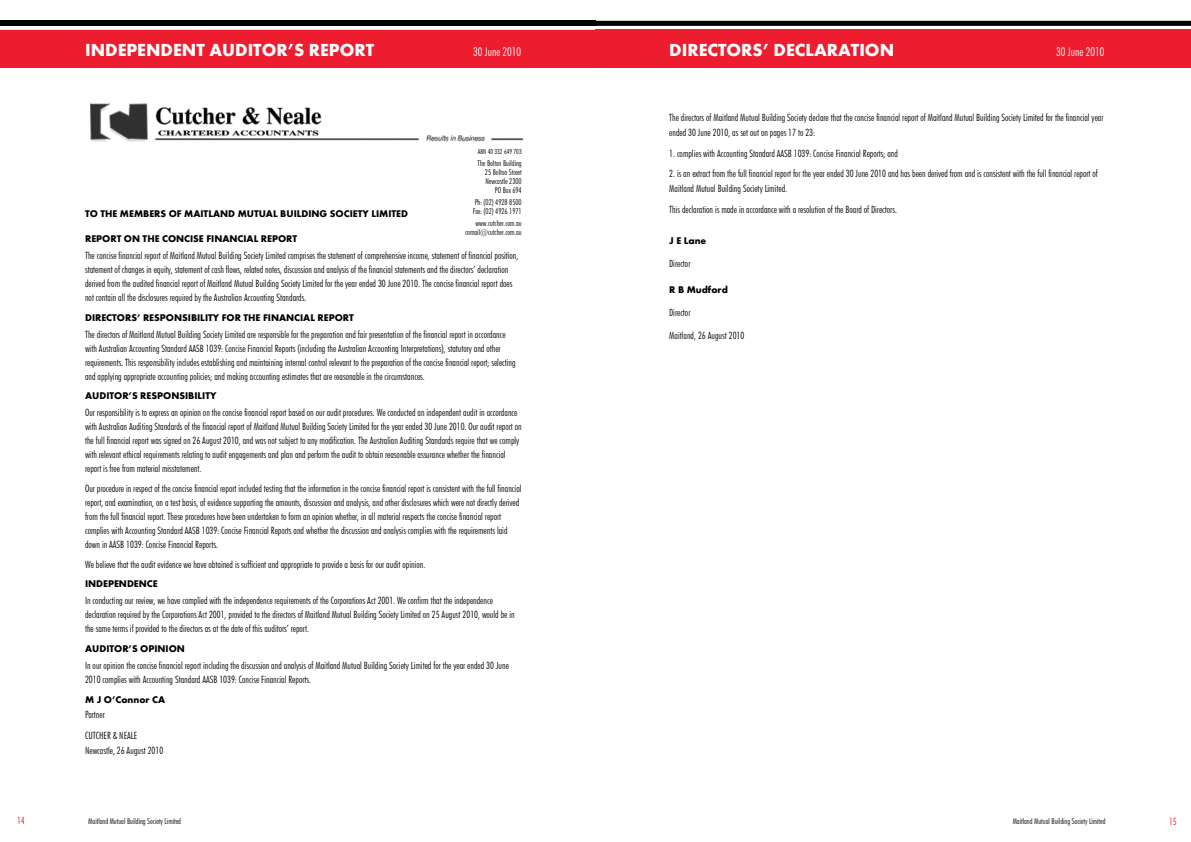
<style>
.page{position:relative;width:1191px;height:842px;background:#fff}
.page>*{position:absolute;margin:0;border:0;box-sizing:border-box;transform-origin:0 0}
.t1{font:700 18px "Futura";color:#fff}
.t2{font:300 condensed 12px "Futura BT";color:#fff}
.t3{font:300 condensed 10px/14px "Futura BT";color:#000}
.t4{font:700 10px "Futura";color:#000}
.t5{font:300 condensed 10px "Futura BT";color:#ed1c2e}
.t6{font:300 condensed 8px/9px "Futura BT";color:#000;text-align:right}
.t7{font:300 condensed 7px "Futura BT";color:#000}
</style>
<div class="page">
<svg style="left:0;top:21px;width:1191px;height:47px;background:#d52938"></svg>
<img style="left:90px;top:103px;width:434px;height:39px">
<h1 class="t1" style="left:85px;top:39px;width:291px">INDEPENDENT AUDITOR’S REPORT</h1>
<p class="t2" style="left:473px;top:44px;width:50px">30 June 2010</p>
<p class="t7" style="left:478px;top:147px;width:45px">ABN 40 332 649 703</p>
<p class="t6" style="left:477px;top:159px;width:46px">The Bolton Building<br>25 Bolton Street<br>Newcastle 2300<br>PO Box 694</p>
<p class="t6" style="left:473px;top:197px;width:50px;text-align:left">Ph: (02) 4928 8500<br>Fax: (02) 4926 1971</p>
<p class="t6" style="left:465px;top:218px;width:58px">www.cutcher.com.au cnmail@cutcher.com.au</p>
<p class="t4" style="left:85px;top:207px;width:324px">TO THE MEMBERS OF MAITLAND MUTUAL BUILDING SOCIETY LIMITED</p>
<p class="t4" style="left:85px;top:233px;width:214px">REPORT ON THE CONCISE FINANCIAL REPORT</p>
<p class="t3" style="left:85px;top:248px;width:435px">The concise financial report of Maitland Mutual Building Society Limited comprises the statement of comprehensive income, statement of financial position, statement of changes in equity, statement of cash flows, related notes, discussion and analysis of the financial statements and the directors’ declaration derived from the audited financial report of Maitland Mutual Building Society Limited for the year ended 30 June 2010. The concise financial report does not contain all the disclosures required by the Australian Accounting Standards.</p>
<p class="t4" style="left:85px;top:311px;width:14px">DIRECTORS</p>
<p class="t4" style="left:137px;top:311px;width:19px">’ RESPONSIBILITY</p>
<p class="t4" style="left:222px;top:311px;width:8px">FOR</p>
<p class="t4" style="left:243px;top:311px;width:7px">THE</p>
<p class="t4" style="left:263px;top:311px;width:12px">FINANCIAL</p>
<p class="t4" style="left:317px;top:311px;width:14px">REPORT</p>
<p class="t3" style="left:85px;top:327px;width:432px">The directors of Maitland Mutual Building Society Limited are responsible for the preparation and fair presentation of the financial report in accordance with Australian Accounting Standard AASB 1039: Concise Financial Reports (including the Australian Accounting Interpretations), statutory and other requirements. This responsibility includes establishing and maintaining internal control relevant to the preparation of the concise financial report; selecting and applying appropriate accounting policies; and making accounting estimates that are reasonable in the circumstances.</p>
<p class="t4" style="left:85px;top:390px;width:133px">AUDITOR’S RESPONSIBILITY</p>
<p class="t3" style="left:85px;top:405px;width:438px">Our responsibility is to express an opinion on the concise financial report based on our audit procedures. We conducted an independent audit in accordance with Australian Auditing Standards of the financial report of Maitland Mutual Building Society Limited for the year ended 30 June 2010. Our audit report on the full financial report was signed on 26 August 2010, and was not subject to any modification. The Australian Auditing Standards require that we comply with relevant ethical requirements relating to audit engagements and plan and perform the audit to obtain reasonable assurance whether the financial report is free from material misstatement.</p>
<p class="t3" style="left:85px;top:481px;width:438px">Our procedure in respect of the concise financial report included testing that the information in the concise financial report is consistent with the full financial report, and examination, on a test basis, of evidence supporting the amounts, discussion and analysis, and other disclosures which were not directly derived from the full financial report. These procedures have been undertaken to form an opinion whether, in all material respects the concise financial report complies with Accounting Standard AASB 1039: Concise Financial Reports and whether the discussion and analysis complies with the requirements laid down in AASB 1039: Concise Financial Reports.</p>
<p class="t3" style="left:85px;top:557px;width:342px">We believe that the audit evidence we have obtained is sufficient and appropriate to provide a basis for our audit opinion.</p>
<p class="t4" style="left:85px;top:578px;width:74px">INDEPENDENCE</p>
<p class="t3" style="left:85px;top:593px;width:431px">In conducting our review, we have complied with the independence requirements of the Corporations Act 2001. We confirm that the independence declaration required by the Corporations Act 2001, provided to the directors of Maitland Mutual Building Society Limited on 25 August 2010, would be in the same terms if provided to the directors as at the date of this auditors’ report.</p>
<p class="t4" style="left:85px;top:642px;width:101px">AUDITOR’S OPINION</p>
<p class="t3" style="left:85px;top:658px;width:425px">In our opinion the concise financial report including the discussion and analysis of Maitland Mutual Building Society Limited for the year ended 30 June<br>2010 complies with Accounting Standard AASB 1039: Concise Financial Reports.</p>
<p class="t4" style="left:85px;top:694px;width:82px">M J O’CONNOR CA</p>
<p class="t3" style="left:85px;top:704px;width:54px;line-height:20.7px">Partner<br>CUTCHER &amp; NEALE</p>
<p class="t3" style="left:85px;top:743px;width:80px">Newcastle, 26 August 2010</p>
<h1 class="t1" style="left:669px;top:39px;width:226px">DIRECTORS’ DECLARATION</h1>
<p class="t2" style="left:1056px;top:44px;width:50px">30 June 2010</p>
<p class="t3" style="left:669px;top:110px;width:436px;line-height:15px">The directors of Maitland Mutual Building Society declare that the concise financial report of Maitland Mutual Building Society Limited for the financial year ended 30 June 2010, as set out on pages 17 to 23:</p>
<p class="t3" style="left:669px;top:146px;width:230px">1. complies with Accounting Standard AASB 1039: Concise Financial Reports; and</p>
<p class="t3" style="left:669px;top:166px;width:430px;line-height:15px">2. is an extract from the full financial report for the year ended 30 June 2010 and has been derived from and is consistent with the full financial report of<br>Maitland Mutual Building Society Limited.</p>
<p class="t3" style="left:669px;top:202px;width:229px">This declaration is made in accordance with a resolution of the Board of Directors.</p>
<p class="t4" style="left:669px;top:235px;width:39px">J E LANE</p>
<p class="t3" style="left:669px;top:257px;width:23px">Director</p>
<p class="t4" style="left:669px;top:283px;width:60px">R B MUDFORD</p>
<p class="t3" style="left:669px;top:305px;width:23px">Director</p>
<p class="t3" style="left:669px;top:329px;width:77px">Maitland, 26 August 2010</p>
<p class="t5" style="left:17px;top:815px;width:9px">14</p>
<p class="t6" style="left:88px;top:816px;width:94px">Maitland Mutual Building Society Limited</p>
<p class="t6" style="left:1012px;top:816px;width:94px">Maitland Mutual Building Society Limited</p>
<p class="t5" style="left:1169px;top:815px;width:9px">15</p>
</div>
